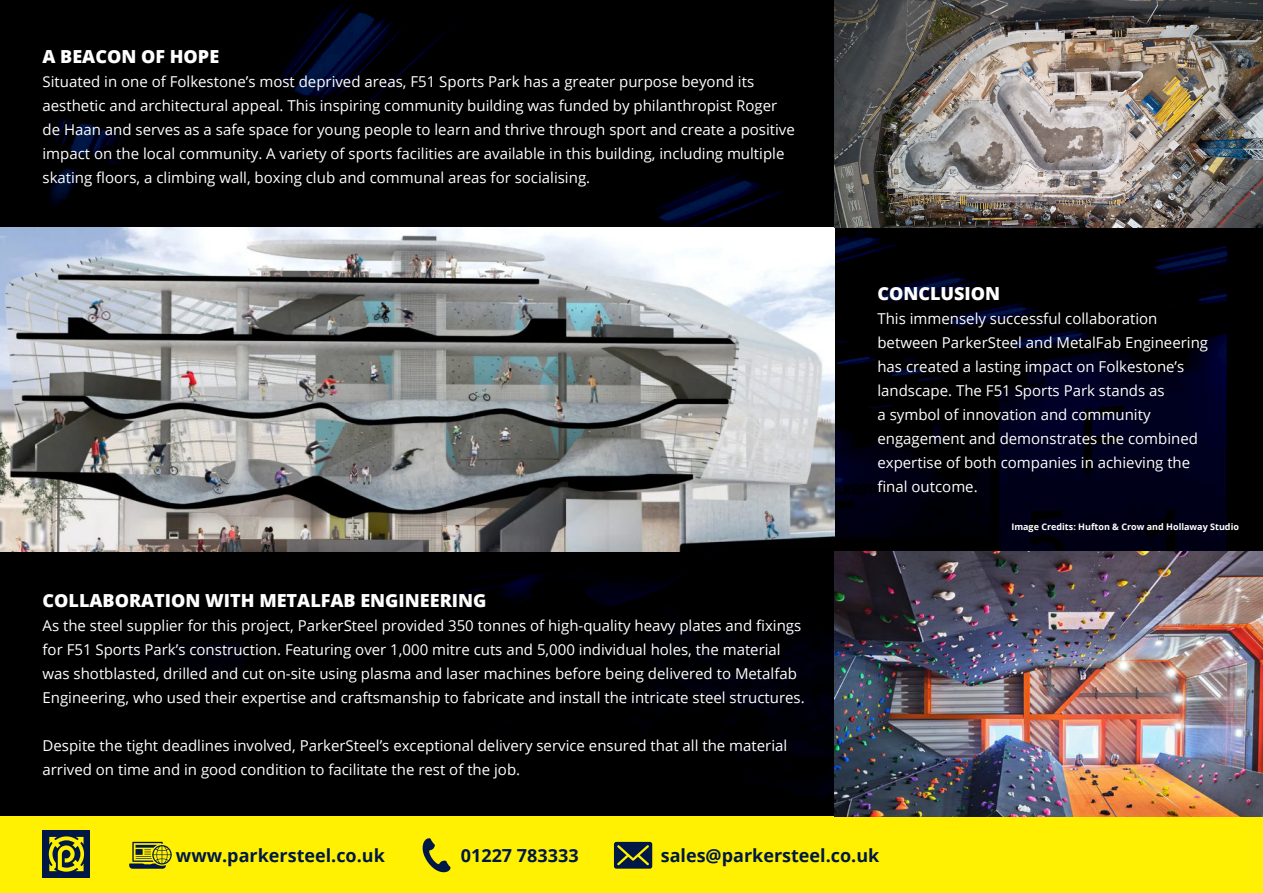
<style>
.page{position:relative;width:1263px;height:893px;background:#fff}
.page>*{position:absolute;margin:0;border:0;box-sizing:border-box;transform-origin:0 0}
.Subtitle_-_White{font:800 18px "Open Sans";color:#fff}
.p_H5-align-left{font:700 18px "Open Sans";color:#001845}
.Text_-_White{font:15px/24px "Open Sans";color:#fff}
.Text{font:700 9px "Open Sans";color:#fff}
</style>
<div class="page">
<img style="left:0;top:0;width:1263px;height:816px">
<div style="left:0;top:816px;width:1263px;height:77px;background:#fff101"></div>
<svg style="left:129px;top:842px;width:43px;height:27px"></svg>
<svg style="left:422px;top:838px;width:29px;height:35px"></svg>
<svg style="left:614px;top:842px;width:38px;height:27px"></svg>
<div style="left:43px;top:830px;width:47px;height:48px;background:#001845"></div>
<svg style="left:49px;top:836px;width:35px;height:36px"></svg>
<img style="left:0;top:227px;width:835px;height:324px">
<img style="left:835px;top:0;width:428px;height:227px">
<img style="left:835px;top:551px;width:428px;height:265px">
<p class="Subtitle_-_White" style="left:43px;top:43px;width:178px">A BEACON OF HOPE</p>
<p class="Text_-_White" style="left:43px;top:69px;width:754px">Situated in one of Folkestone’s most deprived areas, F51 Sports Park has a greater purpose beyond its aesthetic and architectural appeal. This inspiring community building was funded by philanthropist Roger de Haan and serves as a safe space for young people to learn and thrive through sport and create a positive impact on the local community. A variety of sports facilities are available in this building, including multiple skating floors, a climbing wall, boxing club and communal areas for socialising.</p>
<p class="Subtitle_-_White" style="left:43px;top:587px;width:445px">COLLABORATION WITH METALFAB ENGINEERING</p>
<p class="Text_-_White" style="left:43px;top:613px;width:764px">As the steel supplier for this project, ParkerSteel provided 350 tonnes of high-quality heavy plates and fixings for F51 Sports Park’s construction. Featuring over 1,000 mitre cuts and 5,000 individual holes, the material was shotblasted, drilled and cut on-site using plasma and laser machines before being delivered to Metalfab Engineering, who used their expertise and craftsmanship to fabricate and install the intricate steel structures.</p>
<p class="Text_-_White" style="left:43px;top:733px;width:746px">Despite the tight deadlines involved, ParkerSteel’s exceptional delivery service ensured that all the material arrived on time and in good condition to facilitate the rest of the job.</p>
<p class="Subtitle_-_White" style="left:877px;top:280px;width:124px">CONCLUSION</p>
<p class="Text_-_White" style="left:877px;top:307px;width:332px">This immensely successful collaboration between ParkerSteel and MetalFab Engineering has created a lasting impact on Folkestone’s landscape. The F51 Sports Park stands as<br>a symbol of innovation and community engagement and demonstrates the combined expertise of both companies in achieving the final outcome.</p>
<p class="Text" style="left:1011px;top:520px;width:229px">Image Credits: Hufton &amp; Crow and Hollaway Studio</p>
<p class="p_H5-align-left" style="left:176px;top:843px;width:210px">www.parkersteel.co.uk</p>
<p class="p_H5-align-left" style="left:461px;top:843px;width:119px">01227 783333</p>
<p class="p_H5-align-left" style="left:661px;top:843px;width:220px">sales@parkersteel.co.uk</p>
</div>
